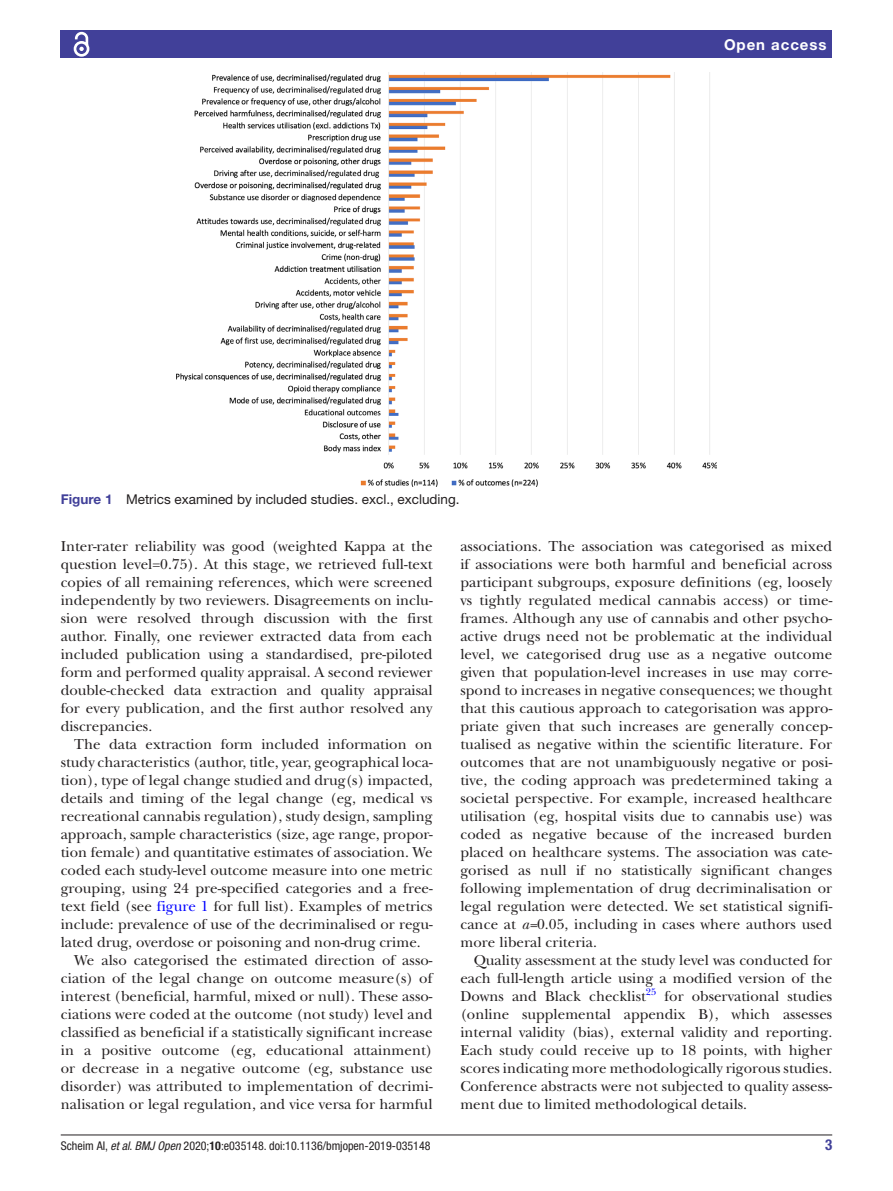
<style>
.page{position:relative;width:893px;height:1191px;background:#fff}
.page>*{position:absolute;margin:0;border:0;box-sizing:border-box;transform-origin:0 0}
.t1{font:15px/18px "New Baskerville";color:#231f20;text-align:justify}
.t2{font:700 15px "Helvetica Neue LT Std";letter-spacing:.065em;color:#fff}
.t3{font:700 condensed 15px "Helvetica Neue LT Std";color:#414099}
.t4{font:13.5px "Helvetica Neue LT Std";color:#231f20}
.t5{font:condensed 12px "Helvetica Neue LT Std";color:#231f20}
.t6{font:9.9px "New Baskerville";color:#00f}
.s1{font-weight:700;color:#414099}
.s2{color:#00f}
.s3{font-style:italic}
.s4{font-weight:700}
</style>
<div class="page">
<hr style="left:61px;top:1134px;width:771px;height:1px;background:#231f20">
<div style="left:61px;top:31px;width:771px;height:27px;background:#414099"></div>
<svg style="left:73px;top:31px;width:17px;height:26px"></svg>
<img style="left:176px;top:73px;width:540px;height:414px">
<p class="t4" style="left:61px;top:491px;width:400px"><span class="s1">Figure 1</span> Metrics examined by included studies. excl., excluding.</p>
<p class="t2" style="left:724px;top:35px;width:104px">Open access</p>
<p class="t1" style="left:61px;top:537px;width:373px">Inter-rater reliability was good (weighted Kappa at the question level=0.75). At this stage, we retrieved full-text copies of all remaining references, which were screened independently by two reviewers. Disagreements on inclu&shy;sion were resolved through discussion with the first author. Finally, one reviewer extracted data from each included publication using a standardised, pre-piloted form and performed quality appraisal. A second reviewer double-checked data extraction and quality appraisal for every publication, and the first author resolved any discrepancies.</p>
<p class="t1" style="left:74px;top:735px;width:360px">The data extraction form included information on</p>
<p class="t1" style="left:61px;top:753px;width:373px">study characteristics (author, title, year, geographical loca-</p>
<p class="t1" style="left:61px;top:771px;width:373px">tion), type of legal change studied and drug(s) impacted,</p>
<p class="t1" style="left:61px;top:789px;width:373px">details and timing of the legal change (eg, medical vs</p>
<p class="t1" style="left:61px;top:807px;width:373px">recreational cannabis regulation), study design, sampling</p>
<p class="t1" style="left:61px;top:825px;width:373px">approach, sample characteristics (size, age range, propor-</p>
<p class="t1" style="left:61px;top:843px;width:373px">tion female) and quantitative estimates of association. We</p>
<p class="t1" style="left:61px;top:861px;width:373px">coded each study-level outcome measure into one metric</p>
<p class="t1" style="left:61px;top:879px;width:373px">grouping, using 24 pre-specified categories and a free-</p>
<p class="t1" style="left:61px;top:897px;width:373px">text field (see <span class="s2">figure 1</span> for full list). Examples of metrics</p>
<p class="t1" style="left:61px;top:915px;width:373px">include: prevalence of use of the decriminalised or regu-</p>
<p class="t1" style="left:61px;top:933px;width:361px">lated drug, overdose or poisoning and non-drug crime.</p>
<p class="t1" style="left:74px;top:951px;width:360px">We also categorised the estimated direction of asso-</p>
<p class="t1" style="left:61px;top:969px;width:373px">ciation of the legal change on outcome measure(s) of</p>
<p class="t1" style="left:61px;top:987px;width:373px">interest (beneficial, harmful, mixed or null). These asso-</p>
<p class="t1" style="left:61px;top:1005px;width:373px">ciations were coded at the outcome (not study) level and</p>
<p class="t1" style="left:61px;top:1023px;width:373px">classified as beneficial if a statistically significant increase</p>
<p class="t1" style="left:61px;top:1041px;width:373px">in a positive outcome (eg, educational attainment)</p>
<p class="t1" style="left:61px;top:1059px;width:373px">or decrease in a negative outcome (eg, substance use</p>
<p class="t1" style="left:61px;top:1077px;width:373px">disorder) was attributed to implementation of decrimi-</p>
<p class="t1" style="left:61px;top:1095px;width:373px">nalisation or legal regulation, and vice versa for harmful</p>
<p class="t1" style="left:460px;top:537px;width:373px">associations. The association was categorised as mixed if associations were both harmful and beneficial across participant subgroups, exposure definitions (eg, loosely vs tightly regulated medical cannabis access) or time&shy;frames. Although any use of cannabis and other psycho&shy;active drugs need not be problematic at the individual level, we categorised drug use as a negative outcome given that population-level increases in use may corre&shy;spond to increases in negative consequences; we thought that this cautious approach to categorisation was appro&shy;priate given that such increases are generally concep&shy;tualised as negative within the scientific literature. For outcomes that are not unambiguously negative or posi&shy;tive, the coding approach was predetermined taking a societal perspective. For example, increased healthcare utilisation (eg, hospital visits due to cannabis use) was coded as negative because of the increased burden placed on healthcare systems. The association was cate&shy;gorised as null if no statistically significant changes following implementation of drug decriminalisation or legal regulation were detected. We set statistical signifi&shy;cance at <span class="s3">a=</span>0.05, including in cases where authors used more liberal criteria.</p>
<p class="t1" style="left:460px;top:951px;width:373px;text-indent:13px">Quality assessment at the study level was conducted for each full-length article using a modified version of the Downs and Black checklist</p>
<p class="t6" style="left:646px;top:985px;width:12px">25</p>
<p class="t1" style="left:460px;top:987px;width:373px;text-indent:204px">for observational studies (online supplemental appendix B), which assesses internal validity (bias), external validity and reporting.<br>Each study could receive up to 18 points, with higher scores indicating more methodologically rigorous studies.<br>Conference abstracts were not subjected to quality assess&shy;ment due to limited methodological details.</p>
<p class="t5" style="left:61px;top:1138px;width:371px">Scheim AI, <span class="s3">et al</span>. <span class="s3">BMJ Open</span> 2020;<span class="s4">10</span>:e035148. doi:10.1136/bmjopen-2019-035148</p>
<p class="t3" style="left:825px;top:1135px;width:9px">3</p>
</div>
